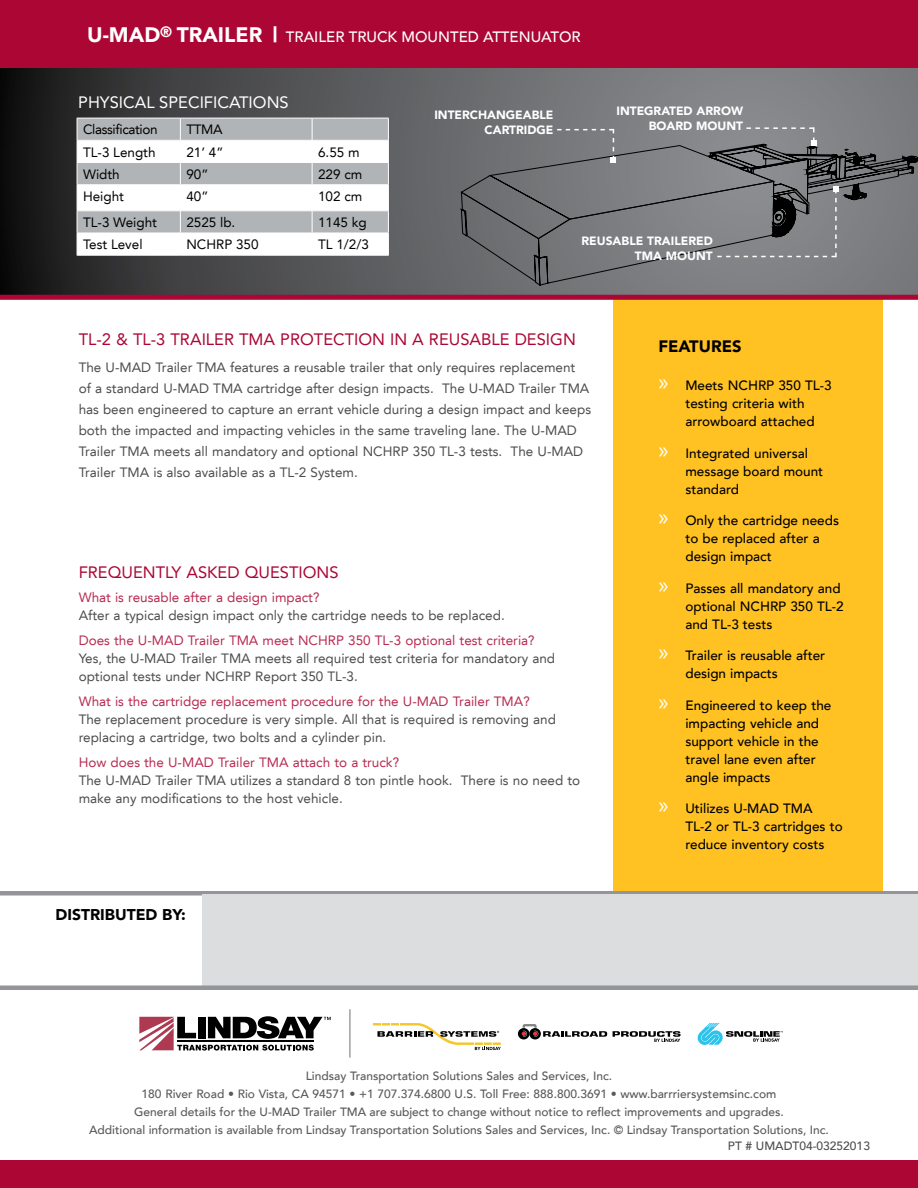
<style>
.page{position:relative;width:918px;height:1188px;background:#fff}
.page>*{position:absolute;margin:0;border:0;box-sizing:border-box;transform-origin:0 0}
.t1{font:16.5px "Avenir LT";color:#ab0634}
.t2{font:16.5px "Avenir LT";color:#fff}
.t3{font:900 16.5px "Avenir LT";color:#000}
.t4{font:900 15.6px "Avenir LT";color:#000}
.t5{font:500 15px "Avenir LT";color:#fff}
.t6{font:13.5px/21px "Avenir LT";color:#4d4d4f}
.t7{font:500 13.5px/18px "Avenir LT";color:#000}
.t8{font:13.5px "Avenir LT";color:#b82b53}
.t9{font:13.5px "Avenir LT";color:#000}
.t10{font:13.5px "Avenir LT";letter-spacing:-.025em;color:#000}
.t11{font:500 12px/18px "Avenir LT";color:#58595b;text-align:center}
.t12{font:900 12px/15px "Avenir LT";color:#fff}
.t13{font:500 12px "Avenir LT";color:#4d4d4f}
.s1{font-weight:900;font-size:21px}
.s2{font-family:"Myriad Pro";font-weight:400;font-size:24px;color:#fff}
</style>
<div class="page">
<div style="left:613px;top:270px;width:270px;height:621px;background:#ffc222"></div>
<svg style="left:0;top:68px;width:918px;height:227px;background:#565759"></svg>
<hr style="left:349px;top:1009px;width:2px;height:49px;background:#a7a9ac">
<svg style="left:139px;top:1016px;width:192px;height:35px"></svg>
<svg style="left:698px;top:1023px;width:85px;height:22px"></svg>
<svg style="left:518px;top:1024px;width:89px;height:15px"></svg>
<svg style="left:613px;top:1031px;width:68px;height:11px"></svg>
<svg style="left:373px;top:1023px;width:128px;height:27px"></svg>
<div style="left:0;top:1160px;width:918px;height:28px;background:#ab0634"></div>
<svg style="left:0;top:891px;width:918px;height:5px;background:#a3a5a7"></svg>
<div style="left:202px;top:895px;width:716px;height:95px;background:#dcddde"></div>
<hr style="left:0;top:986px;width:918px;height:4px;background:#939598">
<div style="left:0;top:0;width:918px;height:68px;background:#ab0634"></div>
<div style="left:0;top:295px;width:918px;height:5px;background:#ab0634"></div>
<svg style="left:461px;top:259px;width:457px;height:27px;background:#76777a"></svg>
<svg style="left:461px;top:144px;width:457px;height:115px;background:#747578"></svg>
<svg style="left:77px;top:118px;width:312px;height:137px"></svg>
<hr style="left:77px;top:255px;width:103px;height:1px;background:#fff">
<hr style="left:180px;top:255px;width:132px;height:1px;background:#fff">
<hr style="left:312px;top:255px;width:77px;height:1px;background:#fff">
<svg style="left:557px;top:129px;width:59px;height:34px;background:#7c7e80"></svg>
<svg style="left:717px;top:127px;width:168px;height:130px;background:#717375"></svg>
<p class="t5" style="left:87px;top:28px;width:495px"><span class="s1">U-MAD</span><sup>®</sup> <span class="s1">TRAILER |</span> Trailer truck mounted attenuator</p>
<p class="t2" style="left:78px;top:93px;width:212px">PHYSICAL SPECIFICATIONS</p>
<p class="t10" style="left:83px;top:122px;width:76px">Classification</p>
<p class="t9" style="left:186px;top:122px;width:38px">TTMA</p>
<p class="t9" style="left:83px;top:144px;width:74px">TL-3 Length</p>
<p class="t9" style="left:186px;top:144px;width:39px">21’ 4”</p>
<p class="t9" style="left:318px;top:144px;width:43px">6.55 m</p>
<p class="t9" style="left:83px;top:166px;width:38px">Width</p>
<p class="t9" style="left:186px;top:166px;width:24px">90”</p>
<p class="t9" style="left:318px;top:166px;width:46px">229 cm</p>
<p class="t9" style="left:83px;top:188px;width:42px">Height</p>
<p class="t9" style="left:186px;top:188px;width:24px">40”</p>
<p class="t9" style="left:318px;top:188px;width:46px">102 cm</p>
<p class="t9" style="left:83px;top:214px;width:75px">TL-3 Weight</p>
<p class="t9" style="left:186px;top:214px;width:51px">2525 lb.</p>
<p class="t9" style="left:318px;top:214px;width:50px">1145 kg</p>
<p class="t9" style="left:83px;top:237px;width:61px">Test Level</p>
<p class="t9" style="left:186px;top:237px;width:74px">NCHRP 350</p>
<p class="t9" style="left:318px;top:237px;width:52px">TL 1/2/3</p>
<p class="t12" style="left:485px;top:107px;width:70px;text-indent:-50px">INTERCHANGEABLE<br>CARTRIDGE</p>
<p class="t12" style="left:616px;top:103px;width:46px">INTEGRATED</p>
<p class="t12" style="left:697px;top:103px;width:48px">ARROW</p>
<p class="t12" style="left:649px;top:118px;width:28px">BOARD</p>
<p class="t12" style="left:696px;top:118px;width:48px">MOUNT</p>
<p class="t12" style="left:635px;top:233px;width:79px;text-indent:-53px">REUSABLE TRAILERED<br>TMA MOUNT</p>
<p class="t1" style="left:79px;top:329px;width:371px">TL-2 &amp; TL-3 TRAI LER TMA PROTECTIO N I N A REUS</p>
<p class="t1" style="left:470px;top:329px;width:55px">ABLE DESI</p>
<p class="t1" style="left:550px;top:329px;width:27px">GN</p>
<p class="t6" style="left:79px;top:357px;width:514px">The U-MAD Trailer TMA features a reusable trailer that only requires replacement<br>of a standard U-MAD TMA cartridge after design impacts. The U-MAD Trailer TMA has been engineered to capture an errant vehicle during a design impact and keeps both the impacted and impacting vehicles in the same traveling lane. The U-MAD Trailer TMA meets all mandatory and optional NCHRP 350 TL-3 tests. The U-MAD Trailer TMA is also available as a TL-2 System.</p>
<p class="t1" style="left:79px;top:562px;width:261px">Frequently asked questions</p>
<p class="t8" style="left:79px;top:590px;width:242px">What is reusable after a design impact?</p>
<p class="t6" style="left:79px;top:605px;width:428px">After a typical design impact only the cartridge needs to be replaced.</p>
<p class="t8" style="left:79px;top:633px;width:458px">Does the U -MAD Trailer TMA meet NCHRP 350 TL-3 optional test criteria?</p>
<p class="t6" style="left:79px;top:650px;width:478px;line-height:18px">Yes, the U -MAD Trailer TMA meets all required test criteria for mandatory and optional tests under NCHRP Report 350 TL-3.</p>
<p class="t8" style="left:79px;top:693px;width:453px">What is the cartridge replacement procedure for the U-MAD Trailer TMA?</p>
<p class="t6" style="left:79px;top:710px;width:479px;line-height:18px">The replacement procedure is very simple. All that is required is removing and replacing a cartridge, two bolts and a cylinder pin.</p>
<p class="t8" style="left:79px;top:754px;width:322px">How does the U -MAD Trailer TMA attach to a truck?</p>
<p class="t6" style="left:79px;top:771px;width:503px;line-height:18px">The U -MAD Trailer TMA utilizes a standard 8 ton pintle hook. There is no need to make any modifications to the host vehicle.</p>
<p class="t4" style="left:56px;top:905px;width:132px">DISTRIBUTED BY:</p>
<p class="t3" style="left:658px;top:337px;width:84px">FEATURES</p>
<p class="t7" style="left:685px;top:377px;width:148px;text-indent:-27px"><span class="s2">»</span> Meets NCHRP 350 TL-3 testing criteria with arrowboard attached</p>
<p class="t7" style="left:685px;top:445px;width:139px;text-indent:-27px"><span class="s2">»</span> I ntegrated universal message board mount standard</p>
<p class="t7" style="left:685px;top:512px;width:155px;text-indent:-27px"><span class="s2">»</span> Only the cartridge needs to be replaced after a design impact</p>
<p class="t7" style="left:685px;top:580px;width:160px;text-indent:-27px"><span class="s2">»</span> Passes all mandatory and optional NCHRP 350 TL-2 and TL-3 tests</p>
<p class="t7" style="left:685px;top:647px;width:141px;text-indent:-27px"><span class="s2">»</span> Trailer is reusable after design impacts</p>
<p class="t7" style="left:685px;top:697px;width:147px;text-indent:-27px"><span class="s2">»</span> Engineered to keep the impacting vehicle and support vehicle in the travel lane even after angle impacts</p>
<p class="t7" style="left:685px;top:800px;width:159px;text-indent:-27px"><span class="s2">»</span> Utilizes U-MAD TMA<br>TL-2 or TL-3 cartridges to reduce inventory costs</p>
<p class="t11" style="left:89px;top:1067px;width:741px">Lindsay Transportation Solutions Sales and Services, Inc.<br>180 River Road • Rio Vista, CA 94571 • +1 707.374.6800 U.S. Toll Free: 888.800.3691 • www.barrriersystemsinc.com<br>General details for the U-MAD Trailer TMA are subject to change without notice to reflect improvements and upgrades.<br>Additional information is available from Lindsay Transportation Solutions Sales and Services, Inc. © Lindsay Transportation Solutions, Inc.</p>
<p class="t13" style="left:728px;top:1139px;width:144px">PT # U MADT04-03252013</p>
</div>
